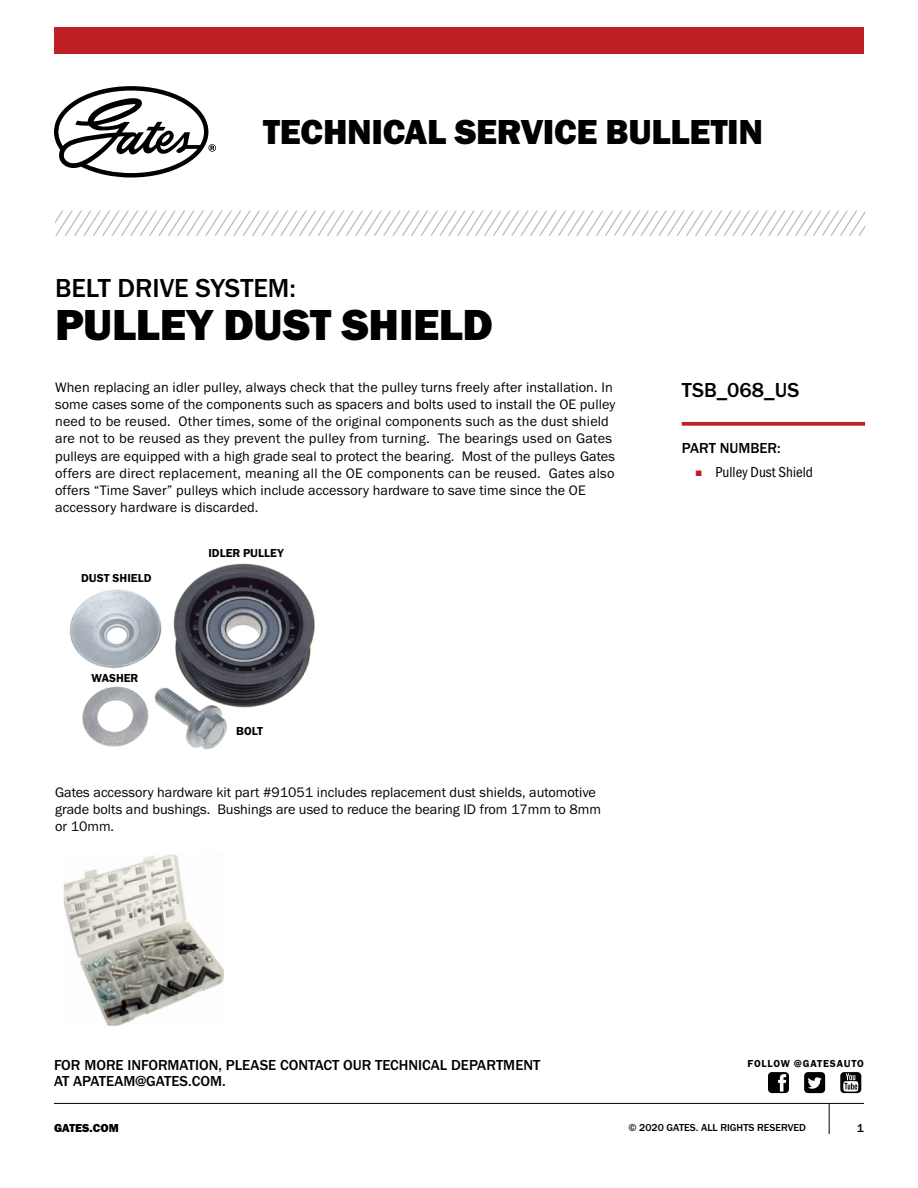
<style>
.page{position:relative;width:918px;height:1188px;background:#fff}
.page>*{position:absolute;margin:0;border:0;box-sizing:border-box;transform-origin:0 0}
._30pt_Tech_Headline{font:45px "Franklin Gothic URW Hea";letter-spacing:-.01em;color:#000}
.t1{font:36px "Franklin Gothic URW Hea";letter-spacing:-.01em;color:#000}
._18pt_Tech_Catagory{font:500 27px "Franklin Gothic URW";color:#000}
._14pt_Tech_Subhead{font:500 21px "Franklin Gothic URW";color:#000}
._10pt_Tech_Brand_Sig{font:500 15px "Franklin Gothic URW";color:#000}
.t2{font:15px "Franklin Gothic URW Con Boo";color:#000}
._10pt_Tech_Sidebar_C{font:500 15px "Franklin Gothic URW";color:#000}
._10pt_Tech_Body{font:14.25px/17.1px "Franklin Gothic URW Boo";letter-spacing:.005em;color:#000}
._10pt_Tech_Paragraph{font:12px "Franklin Gothic URW Dem";color:#000}
.t3{font:12px "Franklin Gothic URW Hea";color:#000}
.t4{font:500 12px "Franklin Gothic URW";color:#000}
.t5{font:500 10.5px "Franklin Gothic URW";color:#000}
._10pt_Tech_Paragraph-2{font:10.5px "Franklin Gothic URW Dem";letter-spacing:.07em;color:#000}
.s1{font-family:"Times New Roman";font-size:12px;color:#bf2026}
</style>
<div class="page">
<hr style="left:829px;top:1104px;width:1px;height:30px;background:#000">
<hr style="left:54px;top:1103px;width:810px;height:1px;background:#000">
<svg style="left:768px;top:1072px;width:21px;height:21px"></svg>
<svg style="left:804px;top:1072px;width:21px;height:21px"></svg>
<svg style="left:840px;top:1072px;width:21px;height:21px"></svg>
<svg style="left:682px;top:422px;width:183px;height:4px"></svg>
<img style="left:69px;top:563px;width:246px;height:187px">
<img style="left:64px;top:854px;width:160px;height:172px">
<svg style="left:54px;top:86px;width:162px;height:92px"></svg>
<div style="left:54px;top:27px;width:810px;height:27px;background:#bf2026"></div>
<svg style="left:55px;top:211px;width:810px;height:25px"></svg>
<h2 class="t1" style="left:263px;top:108px;width:501px">TECHNICAL SERVICE BULLETIN</h2>
<p class="_18pt_Tech_Catagory" style="left:55px;top:271px;width:243px">BELT DRIVE SYSTEM:</p>
<p class="_30pt_Tech_Headline" style="left:55px;top:296px;width:440px">PULLEY DUST SHIELD</p>
<p class="_10pt_Tech_Body" style="left:55px;top:379px;width:562px">When replacing an idler pulley, always check that the pulley turns freely after installation. In some cases some of the components such as spacers and bolts used to install the OE pulley need to be reused. Other times, some of the original components such as the dust shield are not to be reused as they prevent the pulley from turning. The bearings used on Gates pulleys are equipped with a high grade seal to protect the bearing. Most of the pulleys Gates offers are direct replacement, meaning all the OE components can be reused. Gates also offers “Time Saver” pulleys which include accessory hardware to save time since the OE accessory hardware is discarded.</p>
<p class="_10pt_Tech_Paragraph" style="left:81px;top:570px;width:72px">DUST SHIELD</p>
<p class="_10pt_Tech_Paragraph" style="left:92px;top:671px;width:49px">WASHER</p>
<p class="_10pt_Tech_Paragraph" style="left:208px;top:546px;width:77px">IDLER PULLEY</p>
<p class="_10pt_Tech_Paragraph" style="left:236px;top:724px;width:28px">BOLT</p>
<p class="_10pt_Tech_Body" style="left:55px;top:783px;width:548px">Gates accessory hardware kit part #91051 includes replacement dust shields, automotive grade bolts and bushings. Bushings are used to reduce the bearing ID from 17mm to 8mm or 10mm.</p>
<p class="_14pt_Tech_Subhead" style="left:682px;top:377px;width:119px">TSB_068_US</p>
<p class="_10pt_Tech_Sidebar_C" style="left:682px;top:438px;width:101px">PART NUMBER:</p>
<p class="t2" style="left:695px;top:463px;width:119px"><span class="s1">■</span> Pulley Dust Shield</p>
<p class="_10pt_Tech_Brand_Sig" style="left:54px;top:1056px;width:488px">FOR MORE INFORMATION, PLEASE CONTACT OUR TECHNICAL DEPARTMENT</p>
<p class="_10pt_Tech_Paragraph-2" style="left:748px;top:1057px;width:118px">FOLLOW @GATESAUTO</p>
<p class="_10pt_Tech_Brand_Sig" style="left:54px;top:1072px;width:173px">AT APATEAM@GATES.COM.</p>
<p class="t3" style="left:54px;top:1120px;width:66px">GATES.COM</p>
<p class="t5" style="left:629px;top:1121px;width:179px">© 2020 GATES. ALL RIGHTS RESERVED</p>
<p class="t4" style="left:857px;top:1120px;width:9px">1</p>
</div>
